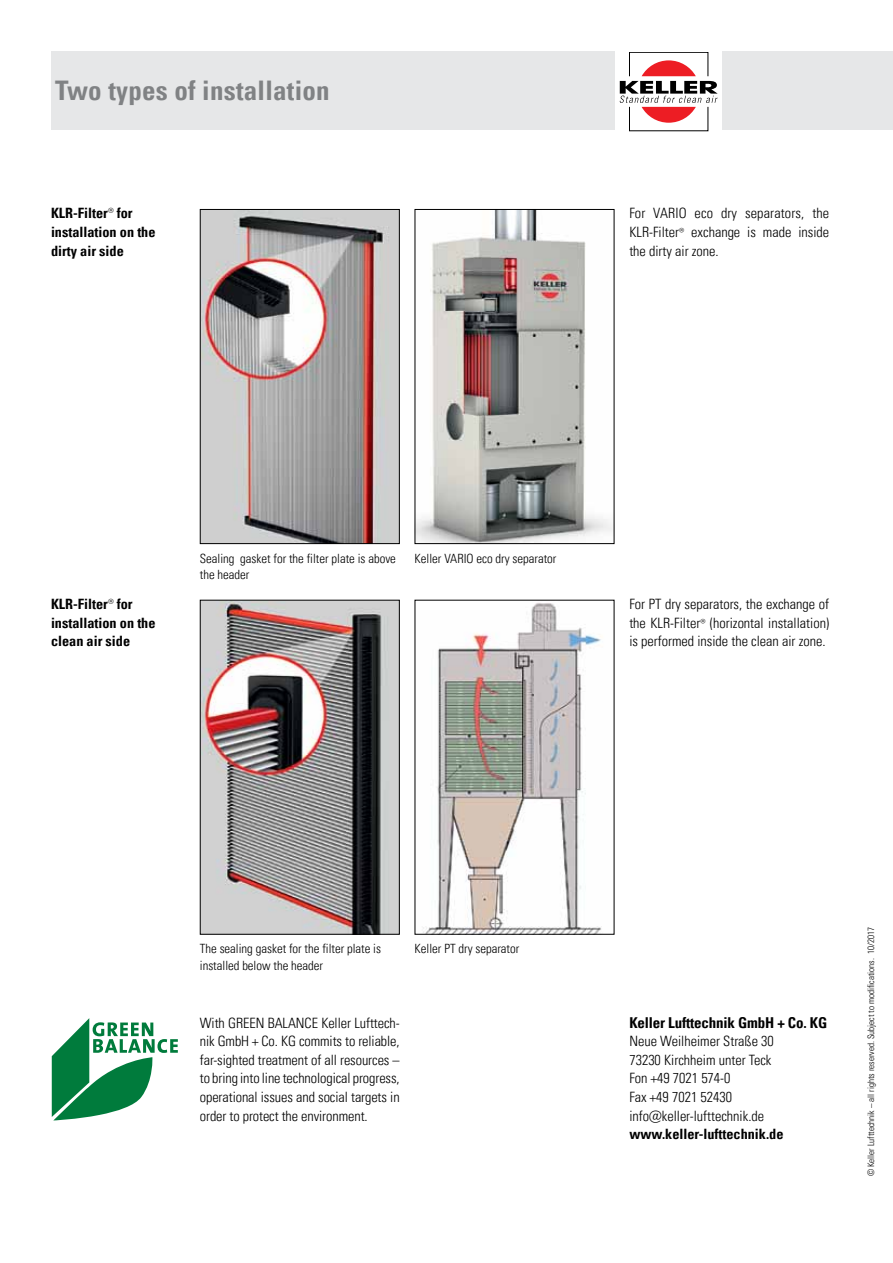
<style>
.page{position:relative;width:893px;height:1263px;background:#fff}
.page>*{position:absolute;margin:0;border:0;box-sizing:border-box;transform-origin:0 0}
.t1{font:700 condensed 27px "Univers LT Pro";letter-spacing:.01em;color:#808284}
.t2{font:700 condensed 15px "Univers LT Pro";letter-spacing:-.01em;color:#000}
.t3{font:300 condensed 14.25px/18.6px "Univers LT Pro";color:#000;text-align:justify}
.t4{font:700 condensed 14.25px/18.6px "Univers LT Pro";color:#000}
.t5{font:300 condensed 12.75px/16.5px "Univers LT Pro";color:#000}
.t6{font:300 condensed 9px "Univers LT Pro";color:#000}
.s1{font-weight:300}
.s2{font-size:12.75px}
</style>
<div class="page">
<div style="left:51px;top:51px;width:563px;height:79px;background:#e6e7e8"></div>
<div style="left:722px;top:51px;width:171px;height:79px;background:#e6e7e8"></div>
<img style="left:417px;top:211px;width:195px;height:331px">
<div style="left:415px;top:209px;width:199px;height:335px;border:1px solid #000"></div>
<img style="left:202px;top:602px;width:196px;height:331px">
<div style="left:200px;top:600px;width:200px;height:335px;border:1px solid #000"></div>
<img style="left:202px;top:211px;width:196px;height:331px">
<div style="left:200px;top:209px;width:200px;height:335px;border:1px solid #000"></div>
<img style="left:423px;top:603px;width:179px;height:330px">
<svg style="left:52px;top:1018px;width:126px;height:102px"></svg>
<div style="left:629px;top:52px;width:79px;height:24px;border:1px solid #000"></div>
<svg style="left:620px;top:60px;width:98px;height:63px"></svg>
<h1 class="t1" style="left:55px;top:80px;width:276px">Two types of installation</h1>
<p class="t4" style="left:51px;top:205px;width:106px">KLR-Filter<span class="s1">®</span> for installation on the dirty air side</p>
<p class="t3" style="left:629px;top:205px;width:201px">For VARIO eco dry separators, the KLR-Filter<span class="s2">®</span> exchange is made inside the dirty air zone.</p>
<p class="t5" style="left:200px;top:551px;width:198px">Sealing gasket for the filter plate is above the header</p>
<p class="t5" style="left:415px;top:551px;width:143px">Keller VARIO eco dry separator</p>
<p class="t4" style="left:51px;top:596px;width:106px">KLR-Filter<span class="s1">®</span> for installation on the clean air side</p>
<p class="t3" style="left:629px;top:596px;width:201px">For PT dry separators, the exchange of the KLR-Filter<span class="s2">®</span> (horizontal installation) is performed inside the clean air zone.</p>
<p class="t5" style="left:200px;top:941px;width:183px">The sealing gasket for the filter plate is</p>
<p class="t5" style="left:415px;top:941px;width:106px">Keller PT dry separator</p>
<p class="t5" style="left:200px;top:958px;width:125px">installed below the header</p>
<p class="t3" style="left:200px;top:1014px;width:201px">With GREEN BALANCE Keller Lufttech&shy;nik GmbH + Co. KG commits to reliable, far-sighted treatment of all resources – to bring into line technological progress, operational issues and social targets in order to protect the environment.</p>
<p class="t2" style="left:629px;top:1016px;width:199px">Keller Lufttechnik GmbH + Co. KG</p>
<p class="t3" style="left:629px;top:1033px;width:146px;text-align:left">Neue Weilheimer Straße 30<br>73230 Kirchheim unter Teck<br>Fon +49 7021 574-0<br>Fax +49 7021 52430 info@keller-lufttechnik.de</p>
<p class="t4" style="left:629px;top:1126px;width:156px">www.keller-lufttechnik.de</p>
<p class="t6" style="left:867px;top:1176px;width:251px;rotate:-90deg">© Keller Lufttechnik – all rights reserved. Subject to modifications. 10/2017</p>
</div>
